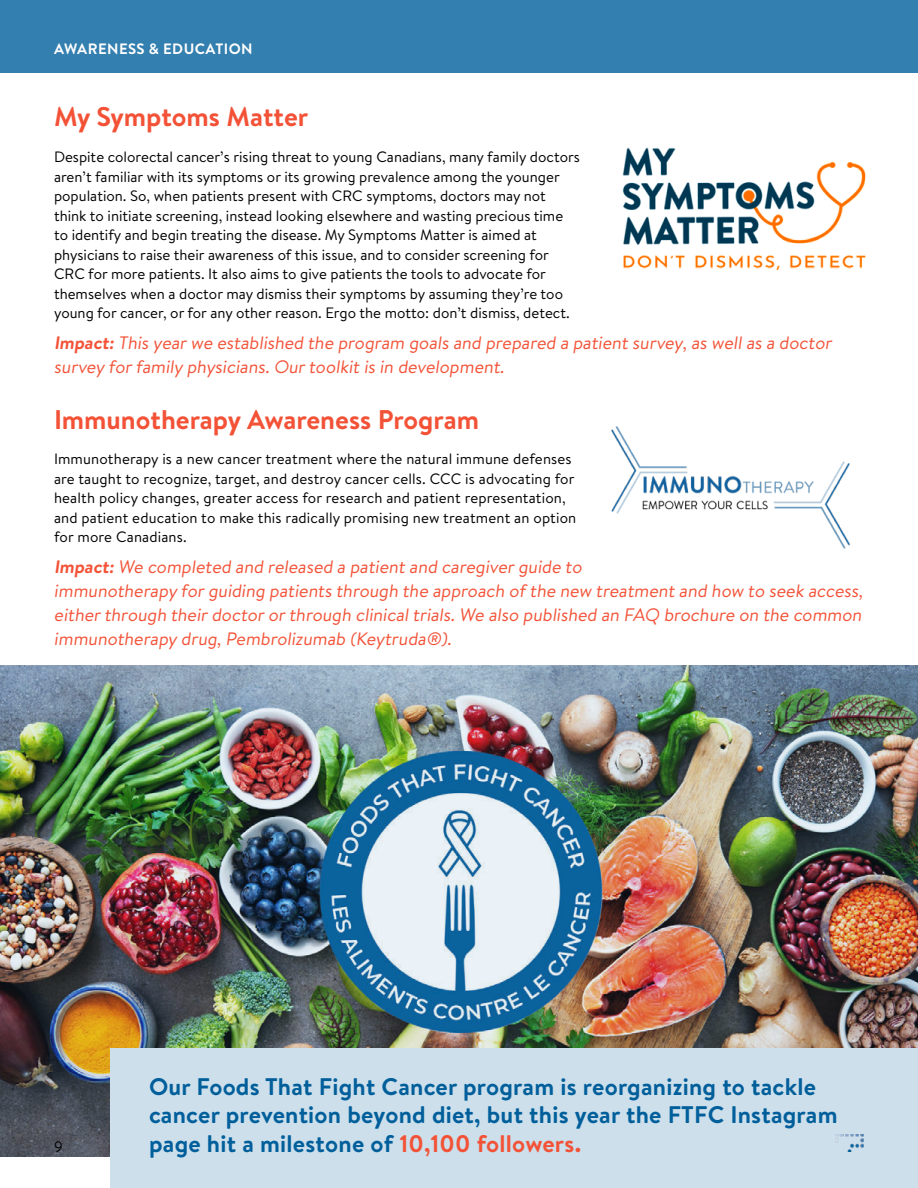
<style>
.page{position:relative;width:918px;height:1188px;background:#fff}
.page>*{position:absolute;margin:0;border:0;box-sizing:border-box;transform-origin:0 0}
.t1{font:700 27px "Brandon Text";color:#f35237}
.t2{font:700 24px/28.8px "Brandon Text";letter-spacing:.01em;color:#005f9b}
.t3{font:18px/24px "Brandon Text";letter-spacing:-.015em;color:#f35237}
.t4{font:15px/19.5px "Brandon Text";color:#000}
.t5{font:700 15px "Brandon Text";letter-spacing:.03em;color:#fff}
.s1{font-weight:700}
.s2{color:#f35237}
</style>
<div class="page">
<img style="left:0;top:667px;width:918px;height:490px">
<div style="left:0;top:0;width:918px;height:73px;background:#337faf"></div>
<div style="left:110px;top:1048px;width:808px;height:140px;background:#ccdfeb"></div>
<img style="left:622px;top:147px;width:243px;height:123px">
<img style="left:611px;top:426px;width:239px;height:123px">
<img style="left:836px;top:1134px;width:28px;height:18px">
<p class="t5" style="left:54px;top:43px;width:200px">AWARENESS &amp; EDUCATION</p>
<h1 class="t1" style="left:54px;top:106px;width:256px">My Symptoms Matter</h1>
<p class="t4" style="left:54px;top:149px;width:528px">Despite colorectal cancer’s rising threat to young Canadians, many family doctors aren’t familiar with its symptoms or its growing prevalence among the younger population. So, when patients present with CRC symptoms, doctors may not think to initiate screening, instead looking elsewhere and wasting precious time to identify and begin treating the disease. My Symptoms Matter is aimed at physicians to raise their awareness of this issue, and to consider screening for CRC for more patients. It also aims to give patients the tools to advocate for themselves when a doctor may dismiss their symptoms by assuming they’re too young for cancer, or for any other reason. Ergo the motto: don’t dismiss, detect.</p>
<p class="t3" style="left:54px;top:332px;width:782px"><span class="s1">Impact:</span> This year we established the program goals and prepared a patient survey, as well as a doctor survey for family physicians. Our toolkit is in development.</p>
<h1 class="t1" style="left:54px;top:409px;width:427px">Immunotherapy Awareness Program</h1>
<p class="t4" style="left:54px;top:451px;width:524px">Immunotherapy is a new cancer treatment where the natural immune defenses are taught to recognize, target, and destroy cancer cells. CCC is advocating for health policy changes, greater access for research and patient representation, and patient education to make this radically promising new treatment an option for more Canadians.</p>
<p class="t3" style="left:54px;top:556px;width:813px"><span class="s1">Impact:</span> We completed and released a patient and caregiver guide to<br>immunotherapy for guiding patients through the approach of the new treatment and how to seek access, either through their doctor or through clinical trials. We also published an FAQ brochure on the common immunotherapy drug, Pembrolizumab (Keytruda®).</p>
<h2 class="t2" style="left:149px;top:1074px;width:690px">Our Foods That Fight Cancer program is reorganizing to tackle cancer prevention beyond diet, but this year the FTFC Instagram</h2>
<p class="t4" style="left:54px;top:1138px;width:10px">9</p>
<h2 class="t2" style="left:149px;top:1132px;width:434px">page hit a milestone of <span class="s2">10,100 followers.</span></h2>
</div>
